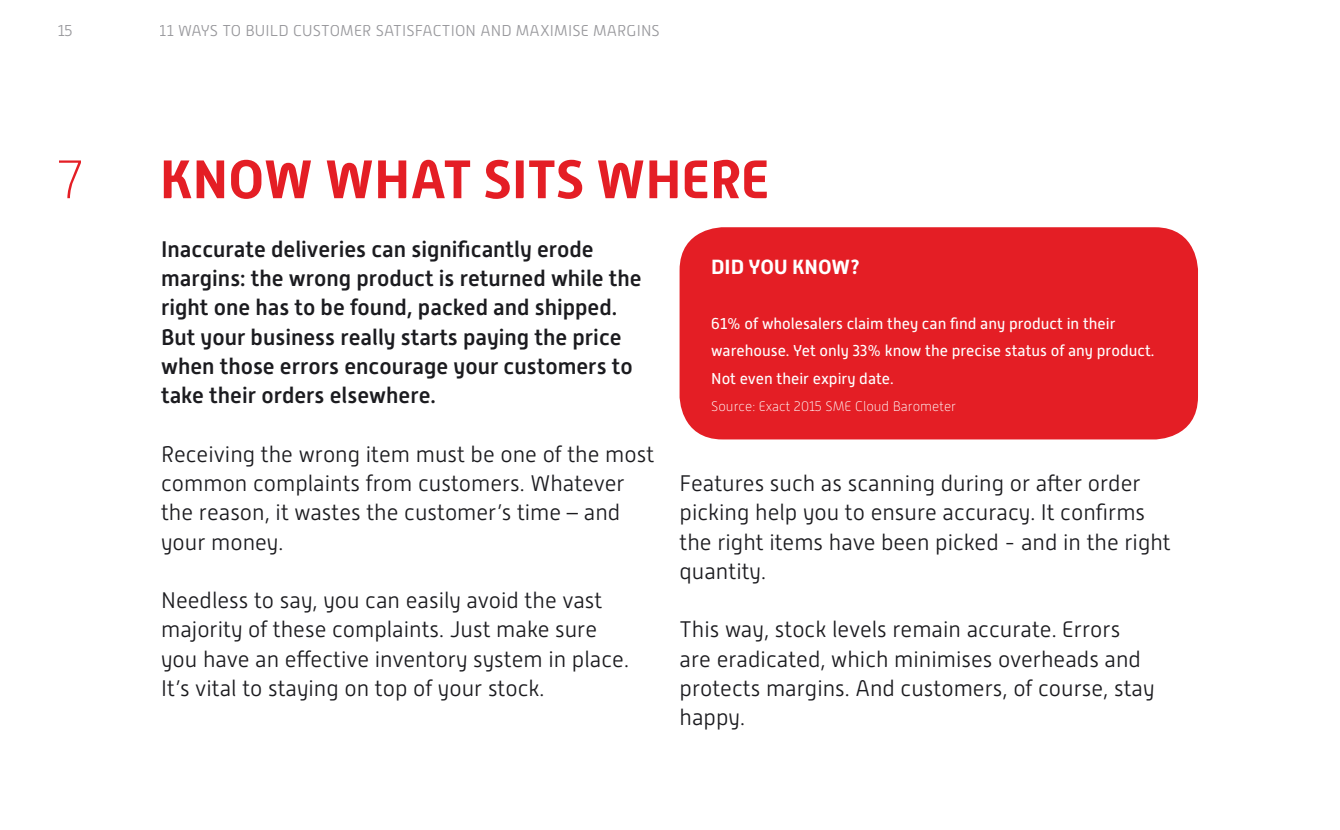
<style>
.page{position:relative;width:1340px;height:830px;background:#fff}
.page>*{position:absolute;margin:0;border:0;box-sizing:border-box;transform-origin:0 0}
.t1{font:700 54px "Alwyn New";color:#e41e25}
.t2{font:100 54px "Alwyn New";color:#e41e25}
.t3{font:300 22.5px/29.2px "Alwyn New";color:#1b1b1f}
.t4{font:500 22.5px/29.2px "Alwyn New";color:#1b1b1f}
.t5{font:700 20.47px "Alwyn New";color:#fff}
.t6{font:15.75px/27.4px "Alwyn New";color:#fff}
.t7{font:300 15.75px "Alwyn New";letter-spacing:.01em;color:#98989c}
.t8{font:100 13.72px "Alwyn New";color:#fff}
</style>
<div class="page">
<div style="left:679px;top:227px;width:518px;height:212px;background:#e41e25;border-radius:43px"></div>
<p class="t7" style="left:57px;top:22px;width:17px">15</p>
<p class="t7" style="left:160px;top:22px;width:501px">11 WAYS TO BUILD CUSTOMER SATISFACTION AND MAXIMISE MARGINS</p>
<h1 class="t2" style="left:57px;top:150px;width:27px">7</h1>
<h1 class="t1" style="left:160px;top:148px;width:611px">KNOW WHAT SITS WHERE</h1>
<p class="t4" style="left:161px;top:234px;width:482px">Inaccurate deliveries can significantly erode margins: the wrong product is returned while the right one has to be found, packed and shipped.<br>But your business really starts paying the price when those errors encourage your customers to take their orders elsewhere.</p>
<p class="t3" style="left:161px;top:439px;width:494px">Receiving the wrong item must be one of the most common complaints from customers. Whatever the reason, it wastes the customer’s time – and your money.</p>
<p class="t3" style="left:161px;top:585px;width:469px">Needless to say, you can easily avoid the vast majority of these complaints. Just make sure you have an effective inventory system in place.<br>It’s vital to staying on top of your stock.</p>
<p class="t5" style="left:711px;top:255px;width:150px">DID YOU KNOW?</p>
<p class="t6" style="left:711px;top:310px;width:444px">61% of wholesalers claim they can find any product in their warehouse. Yet only 33% know the precise status of any product.<br>Not even their expiry date.</p>
<p class="t8" style="left:711px;top:399px;width:246px">Source: Exact 2015 SME Cloud Barometer</p>
<p class="t3" style="left:679px;top:468px;width:493px">Features such as scanning during or after order picking help you to ensure accuracy. It confirms the right items have been picked - and in the right quantity.</p>
<p class="t3" style="left:679px;top:614px;width:476px">This way, stock levels remain accurate. Errors are eradicated, which minimises overheads and protects margins. And customers, of course, stay happy.</p>
</div>
